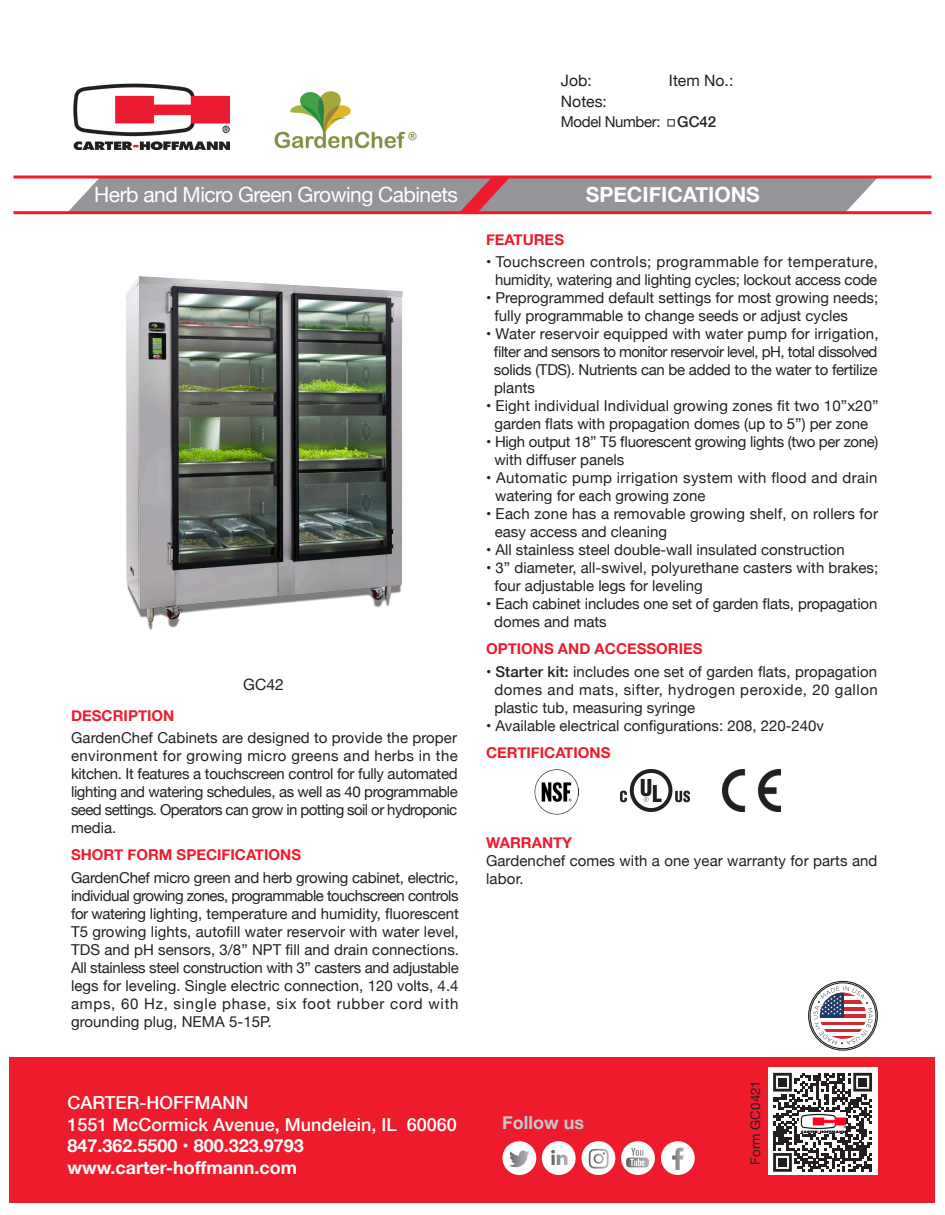
<style>
.page{position:relative;width:945px;height:1215px;background:#fff}
.page>*{position:absolute;margin:0;border:0;box-sizing:border-box;transform-origin:0 0}
.t1{font:21px "Helvetica Neue";letter-spacing:-.025em;color:#fff}
.t2{font:700 21px "Helvetica Neue";color:#fff}
.t3{font:500 18px/21.6px "Helvetica Neue";color:#fff}
.t4{font:700 18px/21.6px "Helvetica Neue";color:#fff}
.t5{font:700 18px "Helvetica Neue";color:#c7c8ca}
.t6{font:15.75px "Helvetica Neue";color:#231f20}
.t7{font:15.6px "Helvetica Neue";color:#231f20}
.t8{font:15px/18px "Helvetica Neue";color:#231f20}
.t9{font:15px/18px "Helvetica Neue";letter-spacing:-.02em;color:#231f20;text-align:center}
.t10{font:700 15px "Helvetica Neue";color:#ee1b2d}
.t11{font:15px/18px "Helvetica Neue";letter-spacing:.025em;color:#231f20}
.t12{font:15px "Helvetica Neue";letter-spacing:-.025em;color:#231f20}
.t13{font:13.35px "Helvetica Neue";color:#231f20}
.s1{font-weight:500}
</style>
<div class="page">
<svg style="left:809px;top:981px;width:68px;height:69px"></svg>
<div style="left:810px;top:983px;width:66px;height:66px;border:1px solid #0f1313;border-radius:50%"></div>
<svg style="left:813px;top:986px;width:60px;height:59px"></svg>
<div style="left:10px;top:1058px;width:925px;height:145px;background:#ee1b2d"></div>
<div style="left:542px;top:1141px;width:34px;height:34px;background:#fff;border-radius:50%"></div>
<svg style="left:551px;top:1150px;width:17px;height:15px"></svg>
<div style="left:582px;top:1141px;width:33px;height:34px;background:#fff;border-radius:50%"></div>
<svg style="left:589px;top:1149px;width:20px;height:20px"></svg>
<div style="left:621px;top:1141px;width:34px;height:34px;background:#fff;border-radius:50%"></div>
<svg style="left:626px;top:1148px;width:23px;height:19px"></svg>
<div style="left:502px;top:1141px;width:34px;height:34px;background:#fff;border-radius:50%"></div>
<svg style="left:509px;top:1151px;width:20px;height:16px"></svg>
<div style="left:661px;top:1141px;width:34px;height:34px;background:#fff;border-radius:50%"></div>
<svg style="left:672px;top:1148px;width:12px;height:22px"></svg>
<div style="left:768px;top:1068px;width:109px;height:107px;background:#fff"></div>
<svg style="left:773px;top:1073px;width:99px;height:99px"></svg>
<div style="left:778px;top:1078px;width:9px;height:8px;background:#231f20"></div>
<div style="left:859px;top:1078px;width:8px;height:8px;background:#231f20"></div>
<div style="left:778px;top:1158px;width:9px;height:8px;background:#231f20"></div>
<img style="left:800px;top:1112px;width:45px;height:20px">
<svg style="left:68px;top:178px;width:810px;height:33px;background:#9a9498"></svg>
<hr style="left:14px;top:176px;width:918px;height:2px;background:#ee1b2d">
<hr style="left:14px;top:211px;width:918px;height:3px;background:#ee1b2d">
<img style="left:534px;top:770px;width:45px;height:44px">
<img style="left:722px;top:770px;width:59px;height:41px">
<img style="left:621px;top:770px;width:69px;height:41px">
<img style="left:126px;top:276px;width:277px;height:354px">
<svg style="left:668px;top:120px;width:6px;height:6px"></svg>
<img style="left:274px;top:91px;width:143px;height:58px">
<img style="left:73px;top:83px;width:157px;height:66px">
<p class="t6" style="left:561px;top:69px;width:32px">Job:</p>
<p class="t6" style="left:669px;top:69px;width:66px">Item No.:</p>
<p class="t6" style="left:561px;top:90px;width:48px">Notes:</p>
<p class="t12" style="left:561px;top:111px;width:157px">Model Number: <span class="s1">GC42</span></p>
<h1 class="t1" style="left:94px;top:179px;width:365px">Herb and Micro Green Growing Cabinets</h1>
<h1 class="t2" style="left:586px;top:178px;width:176px">SPECIFICATIONS</h1>
<p class="t7" style="left:243px;top:674px;width:42px">GC42</p>
<p class="t10" style="left:71px;top:704px;width:105px">DESCRIPTION</p>
<p class="t8" style="left:71px;top:730px;width:388px;text-align:justify">GardenChef Cabinets are designed to provide the proper environment for growing micro greens and herbs in the kitchen. It features a touchscreen control for fully automated lighting and watering schedules, as well as 40 programmable seed settings. Operators can grow in potting soil or hydroponic media.</p>
<p class="t10" style="left:71px;top:843px;width:232px">SHORT FORM SPECIFICATIONS</p>
<p class="t8" style="left:71px;top:869px;width:390px;text-align:justify">GardenChef micro green and herb growing cabinet, electric, individual growing zones, programmable touchscreen controls for watering lighting, temperature and humidity, fluorescent T5 growing lights, autofill water reservoir with water level, TDS and pH sensors, 3/8” NPT fill and drain connections.<br>All stainless steel construction with 3” casters and adjustable legs for leveling. Single electric connection, 120 volts, 4.4 amps, 60 Hz, single phase, six foot rubber cord with grounding plug, NEMA 5-15P.</p>
<p class="t3" style="left:67px;top:1091px;width:391px">CARTER-HOFFMANN<br>1551 McCormick Avenue, Mundelein, IL 60060</p>
<p class="t4" style="left:67px;top:1135px;width:238px">847.362.5500 • 800.323.9793 www.carter-hoffmann.com</p>
<p class="t10" style="left:486px;top:228px;width:80px">FEATURES</p>
<p class="t9" style="left:486px;top:254px;width:394px">• Touchscreen controls; programmable for temperature, humidity, watering and lighting cycles; lockout access code</p>
<p class="t8" style="left:494px;top:290px;width:385px;text-indent:-8px">• Preprogrammed default settings for most growing needs; fully programmable to change seeds or adjust cycles</p>
<p class="t8" style="left:494px;top:326px;width:386px;text-align:justify;text-indent:-8px">• Water reservoir equipped with water pump for irrigation, filter and sensors to monitor reservoir level, pH, total dissolved solids (TDS). Nutrients can be added to the water to fertilize plants</p>
<p class="t8" style="left:486px;top:398px;width:394px;text-align:center">• Eight individual Individual growing zones fit two 10”x20” garden flats with propagation domes (up to 5”) per zone</p>
<p class="t9" style="left:494px;top:434px;width:386px;text-align:left;text-indent:-8px">• High output 18” T5 fluorescent growing lights (two per zone) with diffuser panels</p>
<p class="t11" style="left:495px;top:470px;width:384px;text-indent:-9px">• Automatic pump irrigation system with flood and drain watering for each growing zone</p>
<p class="t8" style="left:495px;top:506px;width:385px;text-indent:-9px">• Each zone has a removable growing shelf, on rollers for easy access and cleaning</p>
<p class="t8" style="left:486px;top:542px;width:360px">• All stainless steel double-wall insulated construction</p>
<p class="t8" style="left:494px;top:560px;width:385px;text-indent:-8px">• 3” diameter, all-swivel, polyurethane casters with brakes; four adjustable legs for leveling</p>
<p class="t8" style="left:494px;top:596px;width:385px;text-indent:-8px">• Each cabinet includes one set of garden flats, propagation domes and mats</p>
<p class="t10" style="left:486px;top:637px;width:218px">OPTIONS AND ACCESSORIES</p>
<p class="t8" style="left:494px;top:663px;width:385px;text-align:justify;text-indent:-8px">• <span class="s1">Starter kit:</span> includes one set of garden flats, propagation domes and mats, sifter, hydrogen peroxide, 20 gallon plastic tub, measuring syringe</p>
<p class="t8" style="left:486px;top:717px;width:340px">• Available electrical configurations: 208, 220-240v</p>
<p class="t10" style="left:486px;top:741px;width:126px">CERTIFICATIONS</p>
<p class="t10" style="left:486px;top:831px;width:88px">WARRANTY</p>
<p class="t8" style="left:486px;top:852px;width:393px">Gardenchef comes with a one year warranty for parts and labor.</p>
<p class="t5" style="left:502px;top:1109px;width:83px">Follow us</p>
<p class="t13" style="left:746px;top:1165px;width:86px;rotate:-90deg">Form GC0421</p>
</div>
